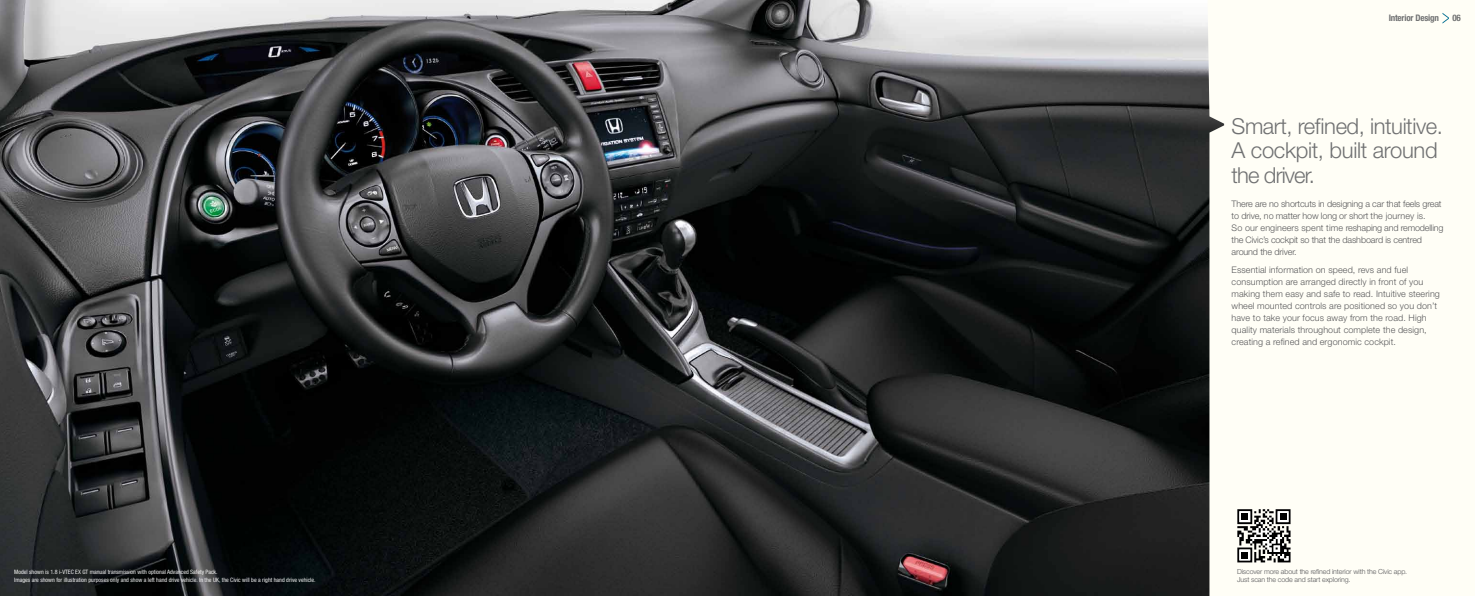
<style>
.page{position:relative;width:1475px;height:596px;background:#fff}
.page>*{position:absolute;margin:0;border:0;box-sizing:border-box;transform-origin:0 0}
.t1{font:300 22px/24px "Helvetica Neue";letter-spacing:-.02em;color:#707172}
.t2{font:300 9px/12px "Helvetica Neue";letter-spacing:.01em;color:#58585a}
.t3{font:300 9px/12px "Helvetica Neue";letter-spacing:-.015em;color:#58585a}
.t4{font:700 condensed 9px "Helvetica Neue";letter-spacing:-.02em;color:#707172}
.t5{font:300 7px/8px "Helvetica Neue";letter-spacing:-.015em;color:#58585a}
.t6{font:condensed 6px/8px "Helvetica Neue";color:#fff}
</style>
<div class="page">
<img style="left:0;top:0;width:1207px;height:595px">
<div style="left:1207px;top:12px;width:242px;height:583px;background:#fffef6"></div>
<svg style="left:1237px;top:509px;width:53px;height:53px"></svg>
<svg style="left:1442px;top:13px;width:6px;height:11px"></svg>
<p class="t6" style="left:14px;top:567px;width:303px">Model shown is 1.8 i-VTEC EX GT manual transmission with optional Advanced Safety Pack.<br>Images are shown for illustration purposes only and show a left hand drive vehicle. In the UK, the Civic will be a right hand drive vehicle.</p>
<p class="t4" style="left:1388px;top:13px;width:52px">Interior Design</p>
<p class="t4" style="left:1451px;top:13px;width:10px">06</p>
<h1 class="t1" style="left:1231px;top:114px;width:213px">Smart, refined, intuitive.<br>A cockpit, built around the driver.</h1>
<p class="t3" style="left:1231px;top:198px;width:213px">There are no shortcuts in designing a car that feels great to drive, no matter how long or short the journey is.<br>So our engineers spent time reshaping and remodelling the Civic’s cockpit so that the dashboard is centred around the driver.</p>
<p class="t2" style="left:1231px;top:263px;width:210px">Essential information on speed, revs and fuel consumption are arranged directly in front of you making them easy and safe to read. Intuitive steering wheel mounted controls are positioned so you don’t have to take your focus away from the road. High quality materials throughout complete the design, creating a refined and ergonomic cockpit.</p>
<p class="t5" style="left:1236px;top:566px;width:172px">Discover more about the refined interior with the Civic app.<br>Just scan the code and start exploring.</p>
</div>
